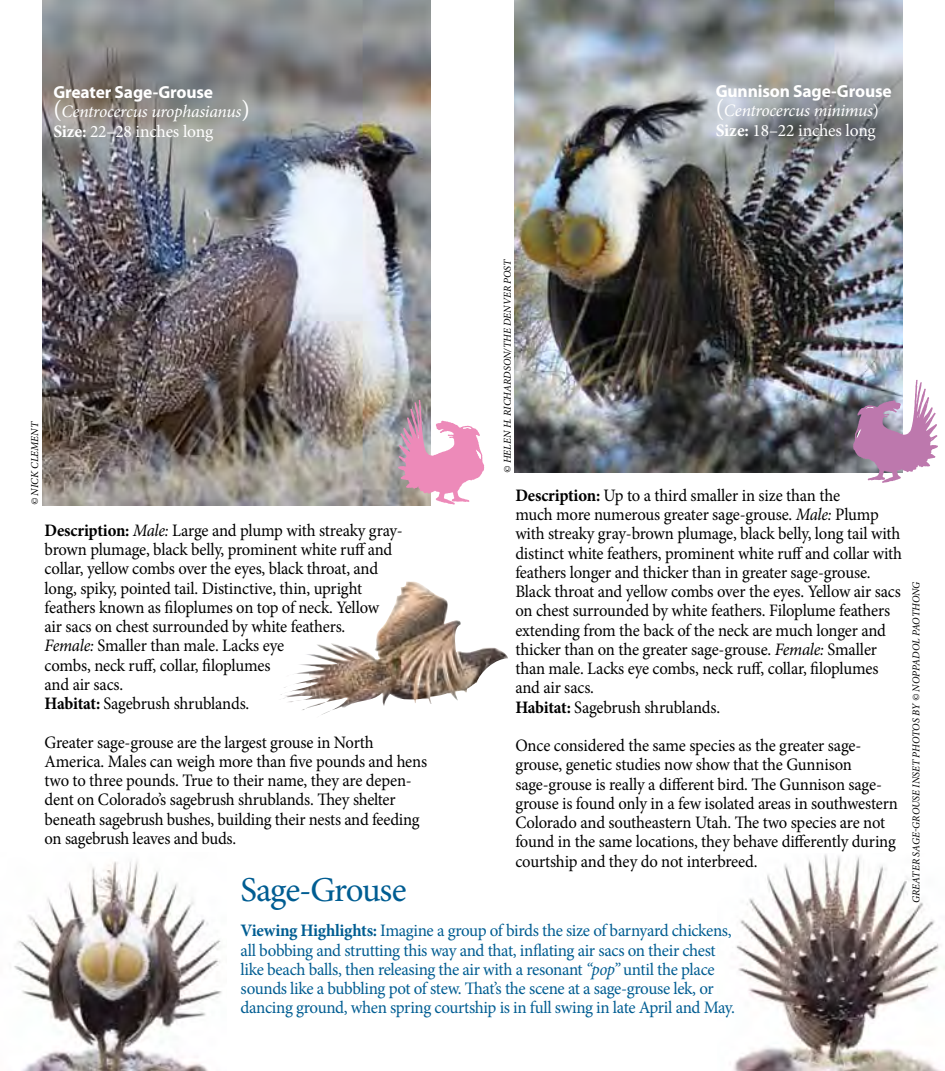
<style>
.page{position:relative;width:945px;height:1071px;background:#fff}
.page>*{position:absolute;margin:0;border:0;box-sizing:border-box;transform-origin:0 0}
.t1{font:35px "Minion Pro";letter-spacing:-.035em;color:#005d92}
.t2{font:17.5px/19.2px "Minion Pro";letter-spacing:-.015em;color:#000;scale:.95 1}
.t3{font:17.5px/19.2px "Minion Pro";letter-spacing:-.025em;color:#005d92}
.t4{font:italic 17.5px/19.2px "Minion Pro";letter-spacing:-.02em;color:#fff}
.t5{font:700 17.5px "Myriad Pro";letter-spacing:-.01em;color:#fff}
.t6{font:italic 10.5px "Minion Pro";color:#000}
.s1{font-style:normal;font-size:24.5px}
.s2{font-weight:700;font-style:normal}
.s3{font-style:normal}
.s4{font-weight:700}
.s5{font-style:italic}
</style>
<div class="page">
<img style="left:733px;top:854px;width:212px;height:217px">
<img style="left:280px;top:582px;width:228px;height:133px">
<img style="left:514px;top:0;width:389px;height:472px">
<img style="left:42px;top:0;width:388px;height:506px">
<svg style="left:398px;top:400px;width:86px;height:105px"></svg>
<img style="left:14px;top:861px;width:208px;height:210px">
<svg style="left:853px;top:380px;width:85px;height:103px"></svg>
<p class="t5" style="left:53px;top:81px;width:161px">Greater Sage-Grouse</p>
<p class="t4" style="left:53px;top:102px;width:198px"><span class="s1">(</span>Centrocercus urophasianus<span class="s1">)<br></span><span class="s2">Size:</span> <span class="s3">22–28 inches long</span></p>
<p class="t5" style="left:716px;top:80px;width:177px">Gunnison Sage-Grouse</p>
<p class="t4" style="left:716px;top:101px;width:165px"><span class="s1">(</span>Centrocercus minimus<span class="s3">)<br></span><span class="s2">Size:</span> <span class="s3">18–22 inches long</span></p>
<p class="t6" style="left:28px;top:505px;width:85px;rotate:-90deg">© nick clemen t</p>
<p class="t2" style="left:45px;top:521px;width:379px"><span class="s4">Description:</span> <span class="s5">Male:</span> Large and plump with streaky gray&shy;brown plumage, black belly, prominent white ruff and collar, yellow combs over the eyes, black throat, and long, spiky, pointed tail. Distinctive, thin, upright feathers known as filoplumes on top of neck. Yellow<br>air sacs on chest surrounded by white feathers.<br><span class="s5">Female:</span> Smaller than male. Lacks eye<br>combs, neck ruff, collar, filoplumes<br>and air sacs.<br><span class="s4">Habitat:</span> Sagebrush shrublands.</p>
<p class="t2" style="left:45px;top:733px;width:404px">Greater sage-grouse are the largest grouse in North America. Males can weigh more than five pounds and hens two to three pounds. True to their name, they are depen&shy;dent on Colorado’s sagebrush shrublands. They shelter beneath sagebrush bushes, building their nests and feeding on sagebrush leaves and buds.</p>
<p class="t6" style="left:500px;top:473px;width:215px;rotate:-90deg">© Helen H. Richardson/the denver post</p>
<p class="t2" style="left:515px;top:486px;width:409px"><span class="s4">Description:</span> Up to a third smaller in size than the<br>much more numerous greater sage-grouse. <span class="s5">Male:</span> Plump with streaky gray-brown plumage, black belly, long tail with distinct white feathers, prominent white ruff and collar with feathers longer and thicker than in greater sage-grouse.<br>Black throat and yellow combs over the eyes. Yellow air sacs on chest surrounded by white feathers. Filoplume feathers extending from the back of the neck are much longer and thicker than on the greater sage-grouse. <span class="s5">Female:</span> Smaller than male. Lacks eye combs, neck ruff, collar, filoplumes and air sacs.<br><span class="s4">Habitat:</span> Sagebrush shrublands.</p>
<p class="t2" style="left:515px;top:736px;width:404px">Once considered the same species as the greater sage&shy;grouse, genetic studies now show that the Gunnison sage-grouse is really a different bird. The Gunnison sage&shy;grouse is found only in a few isolated areas in southwestern Colorado and southeastern Utah. The two species are not found in the same locations, they behave differently during courtship and they do not interbreed.</p>
<h1 class="t1" style="left:241px;top:867px;width:167px">Sage-Grouse</h1>
<p class="t3" style="left:241px;top:921px;width:496px"><span class="s4">Viewing Highlights:</span> Imagine a group of birds the size of barnyard chickens, all bobbing and strutting this way and that, inflating air sacs on their chest like beach balls, then releasing the air with a resonant <span class="s5">“pop”</span> until the place sounds like a bubbling pot of stew. That’s the scene at a sage-grouse lek, or dancing ground, when spring courtship is in full swing in late April and May.</p>
<p class="t6" style="left:909px;top:903px;width:323px;rotate:-90deg">Greater sage-grouse inset photos by © Noppadol paothong</p>
</div>
